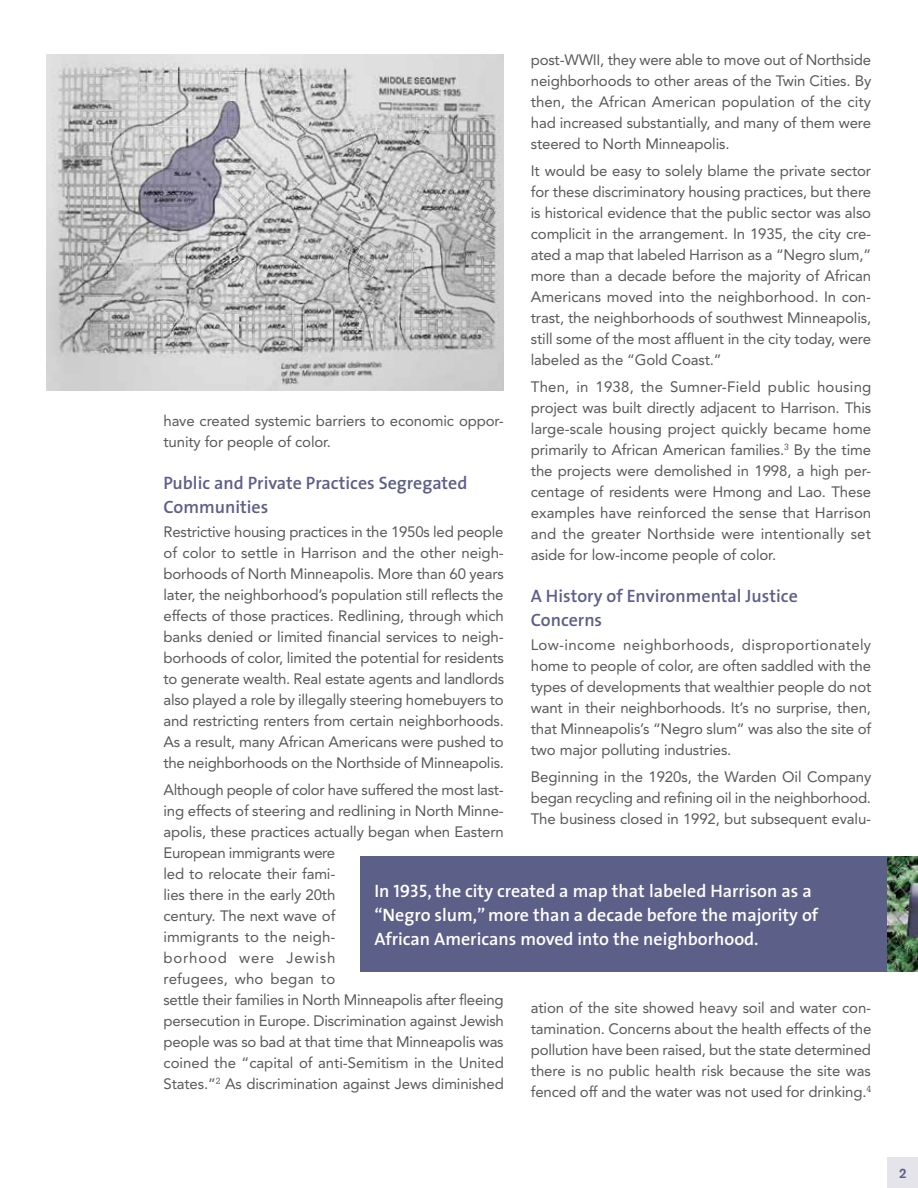
<style>
.page{position:relative;width:918px;height:1188px;background:#fff}
.page>*{position:absolute;margin:0;border:0;box-sizing:border-box;transform-origin:0 0}
.t1{font:600 18px/24px "The Sans";color:#fff}
.t2{font:600 18px/24px "The Sans";color:#5c6089}
.t3{font:15px/21px "Avenir";letter-spacing:-.01em;color:#58595b;text-align:justify}
.t4{font:700 13.5px "Akzidenz Grotesk";color:#5c6089}
.s1{font-family:"The Sans Semi Bold Caps";font-weight:400}
</style>
<div class="page">
<div style="left:888px;top:1158px;width:30px;height:30px;background:#e5e4ea"></div>
<div style="left:361px;top:857px;width:557px;height:115px;background:#5c6089"></div>
<img style="left:888px;top:857px;width:30px;height:115px">
<img style="left:46px;top:54px;width:458px;height:337px">
<p class="t3" style="left:531px;top:50px;width:342px">post-WWII, they were able to move out of Northside neighborhoods to other areas of the Twin Cities. By then, the African American population of the city had increased substantially, and many of them were steered to North Minneapolis.</p>
<p class="t3" style="left:531px;top:161px;width:342px">It would be easy to solely blame the private sector for these discriminatory housing practices, but there is historical evidence that the public sector was also complicit in the arrangement. In 1935, the city cre&shy;ated a map that labeled Harrison as a “Negro slum,” more than a decade before the majority of African Americans moved into the neighborhood. In con&shy;trast, the neighborhoods of southwest Minneapolis, still some of the most affluent in the city today, were labeled as the “Gold Coast.”</p>
<p class="t3" style="left:531px;top:377px;width:342px">Then, in 1938, the Sumner-Field public housing project was built directly adjacent to Harrison. This large-scale housing project quickly became home primarily to African American families.<sup>3</sup> By the time the projects were demolished in 1998, a high per&shy;centage of residents were Hmong and Lao. These examples have reinforced the sense that Harrison and the greater Northside were intentionally set aside for low-income people of color.</p>
<p class="t2" style="left:531px;top:584px;width:269px">A History of Environmental Justice<br>Concerns</p>
<p class="t3" style="left:531px;top:635px;width:342px">Low-income neighborhoods, disproportionately home to people of color, are often saddled with the types of developments that wealthier people do not want in their neighborhoods. It’s no surprise, then, that Minneapolis’s “Negro slum” was also the site of two major polluting industries.</p>
<p class="t3" style="left:531px;top:767px;width:342px">Beginning in the 1920s, the Warden Oil Company began recycling and refining oil in the neighborhood.<br>The business closed in 1992, but subsequent evalu-</p>
<p class="t3" style="left:163px;top:410px;width:342px">have created systemic barriers to economic oppor&shy;tunity for people of color.</p>
<p class="t2" style="left:163px;top:470px;width:306px">Public and Private Practices Segregated<br>Communities</p>
<p class="t3" style="left:163px;top:521px;width:342px">Restrictive housing practices in the 1950s led people of color to settle in Harrison and the other neigh&shy;borhoods of North Minneapolis. More than 60 years later, the neighborhood’s population still reflects the effects of those practices. Redlining, through which banks denied or limited financial services to neigh&shy;borhoods of color, limited the potential for residents to generate wealth. Real estate agents and landlords also played a role by illegally steering homebuyers to and restricting renters from certain neighborhoods.<br>As a result, many African Americans were pushed to the neighborhoods on the Northside of Minneapolis.</p>
<p class="t3" style="left:163px;top:779px;width:342px;text-align:left">Although people of color have suffered the most last&shy;ing effects of steering and redlining in North Minne&shy;apolis, these practices actually began when Eastern European immigrants were<br>led to relocate their fami-<br>lies there in the early 20th<br>century. The next wave of<br>immigrants to the neigh-<br>borhood were Jewish<br>refugees, who began to<br>settle their families in North Minneapolis after fleeing persecution in Europe. Discrimination against Jewish people was so bad at that time that Minneapolis was coined the “capital of anti-Semitism in the United States.”<sup>2</sup> As discrimination against Jews diminished</p>
<p class="t1" style="left:374px;top:878px;width:445px">In <span class="s1">1935</span>, the city created a map that labeled Harrison as a “Negro slum,” more than a decade before the majority of<br>African Americans moved into the neighborhood.</p>
<p class="t3" style="left:531px;top:998px;width:342px">ation of the site showed heavy soil and water con&shy;tamination. Concerns about the health effects of the pollution have been raised, but the state determined there is no public health risk because the site was fenced off and the water was not used for drinking.<sup>4</sup></p>
<p class="t4" style="left:899px;top:1165px;width:9px">2</p>
</div>
